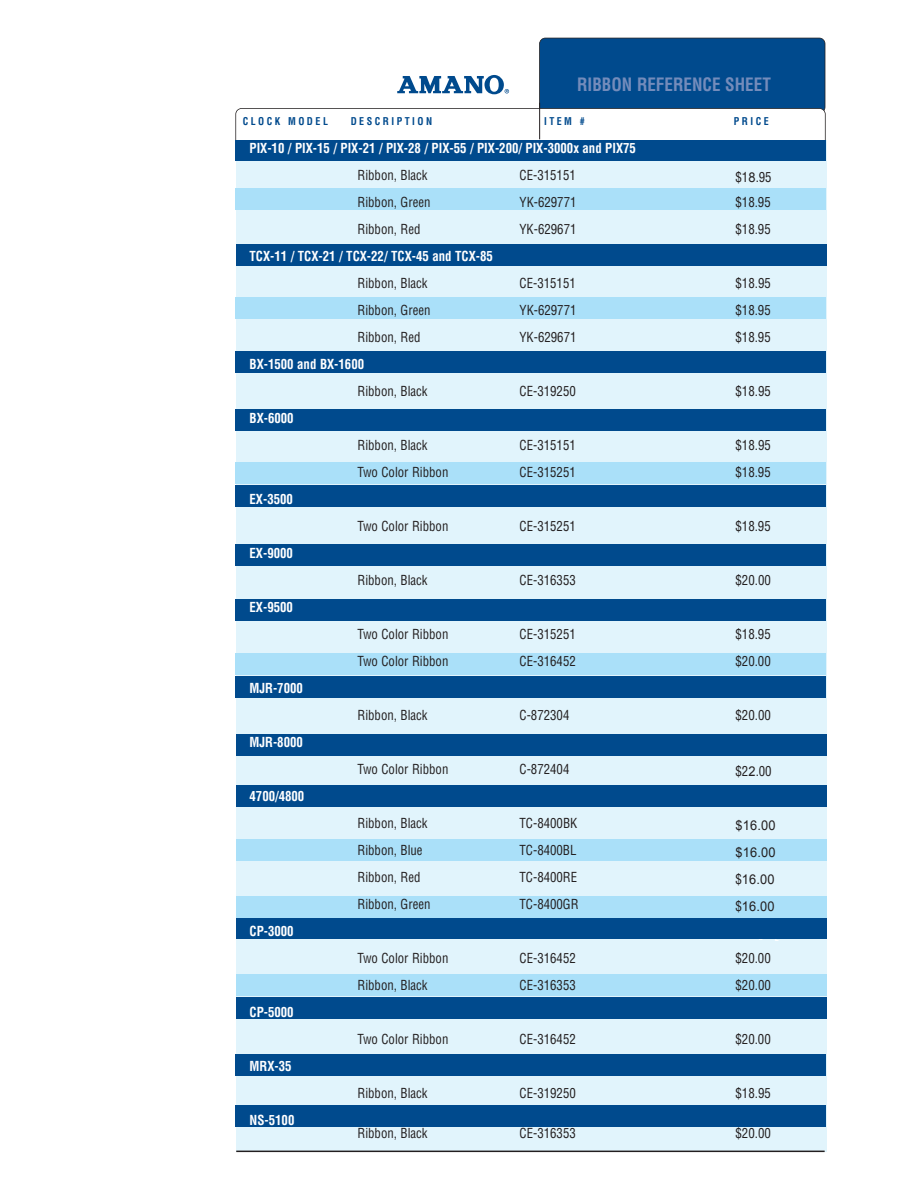
<style>
.page{position:relative;width:918px;height:1188px;background:#fff}
.page>*{position:absolute;margin:0;border:0;box-sizing:border-box;transform-origin:0 0}
.t1{font:700 condensed 18px "Helvetica";color:#748cbb;scale:.95 1}
.t2{font:condensed 13.5px "Helvetica";color:#231f20;scale:.95 1}
.t3{font:700 condensed 13.5px "Helvetica";color:#fff;scale:.95 1}
.t4{font:13.5px "Arial";color:#231f20;scale:.95 1}
.t5{font:700 condensed 10.5px "Helvetica";letter-spacing:.25em;color:#004a8d;scale:.95 1}
.t6{font:700 condensed 9px "Helvetica";color:#fff;scale:.95 1}
.s1{font-family:"Arial";font-stretch:normal}
.s2{font-family:"Helvetica";font-stretch:condensed}
</style>
<div class="page">
<div style="left:236px;top:141px;width:590px;height:1011px;background:#e1f4fc"></div>
<div style="left:540px;top:38px;width:285px;height:75px;background:#004a8d;border-radius:6px"></div>
<div style="left:539px;top:38px;width:286px;height:75px;border:2px solid #231f20;border-radius:6px"></div>
<div style="left:236px;top:108px;width:589px;height:40px;background:#fff;border-radius:6px"></div>
<div style="left:235px;top:108px;width:591px;height:40px;border:2px solid #231f20;border-radius:6px"></div>
<div style="left:235px;top:141px;width:591px;height:20px;background:#004a8d"></div>
<div style="left:236px;top:244px;width:590px;height:22px;background:#004a8d"></div>
<div style="left:235px;top:409px;width:591px;height:22px;background:#004a8d"></div>
<div style="left:235px;top:485px;width:591px;height:22px;background:#004a8d"></div>
<div style="left:235px;top:676px;width:591px;height:22px;background:#004a8d"></div>
<div style="left:235px;top:544px;width:591px;height:22px;background:#004a8d"></div>
<div style="left:235px;top:599px;width:591px;height:22px;background:#004a8d"></div>
<div style="left:235px;top:1054px;width:590px;height:22px;background:#004a8d"></div>
<div style="left:236px;top:734px;width:590px;height:22px;background:#004a8d"></div>
<div style="left:236px;top:786px;width:590px;height:21px;background:#004a8d"></div>
<div style="left:235px;top:297px;width:591px;height:22px;background:#aae0f9"></div>
<div style="left:235px;top:189px;width:591px;height:21px;background:#aae0f9"></div>
<div style="left:235px;top:462px;width:591px;height:22px;background:#aae0f9"></div>
<div style="left:235px;top:654px;width:591px;height:21px;background:#aae0f9"></div>
<div style="left:236px;top:839px;width:590px;height:22px;background:#aae0f9"></div>
<svg style="left:397px;top:75px;width:112px;height:19px"></svg>
<hr style="left:539px;top:103px;width:1px;height:36px;background:#231f20">
<div style="left:235px;top:351px;width:591px;height:22px;background:#004a8d"></div>
<div style="left:236px;top:918px;width:590px;height:21px;background:#004a8d"></div>
<div style="left:236px;top:896px;width:590px;height:22px;background:#aae0f9"></div>
<div style="left:235px;top:1105px;width:590px;height:22px;background:#004a8d"></div>
<div style="left:236px;top:974px;width:590px;height:22px;background:#aae0f9"></div>
<hr style="left:236px;top:1151px;width:589px;height:1px;background:#231f20">
<div style="left:236px;top:997px;width:590px;height:22px;background:#004a8d"></div>
<h1 class="t1" style="left:577px;top:77px;width:205px">RIBBON REFERENCE SHEET</h1>
<p class="t5" style="left:243px;top:117px;width:91px">CLOCK MODEL</p>
<p class="t5" style="left:351px;top:117px;width:87px">DESCRIPTION</p>
<p class="t5" style="left:544px;top:117px;width:44px">ITEM #</p>
<p class="t5" style="left:734px;top:117px;width:38px">PRICE</p>
<p class="t3" style="left:250px;top:142px;width:408px">PIX-10 / PIX-15 / PIX-21 / PIX-28 / PIX-55 / PIX-200/ PIX-3000x and PIX75</p>
<p class="t2" style="left:358px;top:169px;width:75px">Ribbon, Black</p>
<p class="t2" style="left:520px;top:169px;width:61px">CE-315151</p>
<p class="t2" style="left:736px;top:172px;width:40px">$1<span class="s1">8</span>.95</p>
<p class="t2" style="left:358px;top:196px;width:78px">Ribbon, Green</p>
<p class="t2" style="left:520px;top:196px;width:61px">YK-629771</p>
<p class="t2" style="left:736px;top:196px;width:39px">$18.95</p>
<p class="t2" style="left:358px;top:223px;width:68px">Ribbon, Red</p>
<p class="t2" style="left:520px;top:223px;width:61px">YK-629671</p>
<p class="t2" style="left:736px;top:223px;width:39px">$18.95</p>
<p class="t3" style="left:250px;top:250px;width:258px">TCX-11 / TCX-21 / TCX-22/ TCX-45 and TCX-85</p>
<p class="t2" style="left:358px;top:277px;width:75px">Ribbon, Black</p>
<p class="t2" style="left:520px;top:277px;width:61px">CE-315151</p>
<p class="t2" style="left:736px;top:277px;width:39px">$18.95</p>
<p class="t2" style="left:358px;top:304px;width:78px">Ribbon, Green</p>
<p class="t2" style="left:520px;top:304px;width:61px">YK-629771</p>
<p class="t2" style="left:736px;top:304px;width:39px">$18.95</p>
<p class="t2" style="left:358px;top:331px;width:68px">Ribbon, Red</p>
<p class="t2" style="left:520px;top:331px;width:61px">YK-629671</p>
<p class="t2" style="left:736px;top:331px;width:39px">$18.95</p>
<p class="t3" style="left:250px;top:358px;width:122px">BX-1500 and BX-1600</p>
<p class="t2" style="left:358px;top:385px;width:75px">Ribbon, Black</p>
<p class="t2" style="left:520px;top:385px;width:61px">CE-319250</p>
<p class="t2" style="left:736px;top:385px;width:39px">$18.95</p>
<p class="t3" style="left:250px;top:412px;width:48px">BX-6000</p>
<p class="t2" style="left:358px;top:439px;width:75px">Ribbon, Black</p>
<p class="t2" style="left:520px;top:439px;width:61px">CE-315151</p>
<p class="t2" style="left:736px;top:439px;width:39px">$18.95</p>
<p class="t2" style="left:358px;top:466px;width:97px">Two Color Ribbon</p>
<p class="t2" style="left:520px;top:466px;width:61px">CE-315251</p>
<p class="t2" style="left:736px;top:466px;width:39px">$18.95</p>
<p class="t3" style="left:250px;top:493px;width:47px">EX-3500</p>
<p class="t2" style="left:358px;top:520px;width:97px">Two Color Ribbon</p>
<p class="t2" style="left:520px;top:520px;width:61px">CE-315251</p>
<p class="t2" style="left:736px;top:520px;width:39px">$18.95</p>
<p class="t3" style="left:250px;top:547px;width:47px">EX-9000</p>
<p class="t2" style="left:358px;top:574px;width:75px">Ribbon, Black</p>
<p class="t2" style="left:520px;top:574px;width:61px">CE-316353</p>
<p class="t2" style="left:736px;top:574px;width:39px">$20.00</p>
<p class="t3" style="left:250px;top:601px;width:47px">EX-9500</p>
<p class="t2" style="left:358px;top:628px;width:97px">Two Color Ribbon</p>
<p class="t2" style="left:520px;top:628px;width:61px">CE-315251</p>
<p class="t2" style="left:736px;top:628px;width:39px">$18.95</p>
<p class="t2" style="left:358px;top:655px;width:97px">Two Color Ribbon</p>
<p class="t2" style="left:520px;top:655px;width:61px">CE-316452</p>
<p class="t2" style="left:736px;top:655px;width:39px">$20.00</p>
<p class="t3" style="left:250px;top:682px;width:58px">MJR-7000</p>
<p class="t2" style="left:358px;top:709px;width:75px">Ribbon, Black</p>
<p class="t2" style="left:520px;top:709px;width:54px">C-872304</p>
<p class="t2" style="left:736px;top:709px;width:39px">$20.00</p>
<p class="t3" style="left:250px;top:736px;width:58px">MJR-8000</p>
<p class="t2" style="left:358px;top:763px;width:97px">Two Color Ribbon</p>
<p class="t2" style="left:520px;top:763px;width:54px">C-872404</p>
<p class="t2" style="left:736px;top:766px;width:40px">$2<span class="s1">2</span>.00</p>
<p class="t3" style="left:250px;top:790px;width:59px">4700/4800</p>
<p class="t2" style="left:358px;top:817px;width:75px">Ribbon, Black</p>
<p class="t2" style="left:520px;top:817px;width:62px">TC-8400BK</p>
<p class="t4" style="left:736px;top:817px;width:44px">$16.00</p>
<p class="t2" style="left:358px;top:844px;width:70px">Ribbon, Blue</p>
<p class="t2" style="left:520px;top:844px;width:61px">TC-8400BL</p>
<p class="t4" style="left:736px;top:844px;width:44px">$16.00</p>
<p class="t2" style="left:358px;top:871px;width:68px">Ribbon, Red</p>
<p class="t2" style="left:520px;top:871px;width:62px">TC-8400RE</p>
<p class="t4" style="left:736px;top:871px;width:43px"><span class="s2">$</span>16.00</p>
<p class="t2" style="left:358px;top:898px;width:78px">Ribbon, Green</p>
<p class="t2" style="left:520px;top:898px;width:64px">TC-8400GR</p>
<p class="t4" style="left:736px;top:898px;width:43px"><span class="s2">$</span>16.00</p>
<p class="t3" style="left:250px;top:925px;width:48px">CP-3000</p>
<p class="t2" style="left:358px;top:952px;width:97px">Two Color Ribbon</p>
<p class="t2" style="left:520px;top:952px;width:61px">CE-316452</p>
<p class="t2" style="left:736px;top:952px;width:39px">$20.00</p>
<p class="t2" style="left:358px;top:979px;width:75px">Ribbon, Black</p>
<p class="t2" style="left:520px;top:979px;width:61px">CE-316353</p>
<p class="t2" style="left:736px;top:979px;width:39px">$20.00</p>
<p class="t3" style="left:250px;top:1006px;width:48px">CP-5000</p>
<p class="t2" style="left:358px;top:1033px;width:97px">Two Color Ribbon</p>
<p class="t2" style="left:520px;top:1033px;width:61px">CE-316452</p>
<p class="t2" style="left:736px;top:1033px;width:39px">$20.00</p>
<p class="t3" style="left:250px;top:1060px;width:46px">MRX-35</p>
<p class="t2" style="left:358px;top:1087px;width:75px">Ribbon, Black</p>
<p class="t2" style="left:520px;top:1087px;width:61px">CE-319250</p>
<p class="t2" style="left:736px;top:1087px;width:39px">$18.95</p>
<p class="t3" style="left:250px;top:1114px;width:49px">NS-5100</p>
<p class="t2" style="left:358px;top:1128px;width:75px">Ribbon, Black</p>
<p class="t2" style="left:520px;top:1128px;width:61px">CE-316353</p>
<p class="t2" style="left:736px;top:1128px;width:39px">$20.00</p>
<p class="t6" style="left:759px;top:934px;width:6px">2</p>
<p class="t6" style="left:775px;top:934px;width:6px">2</p>
</div>
